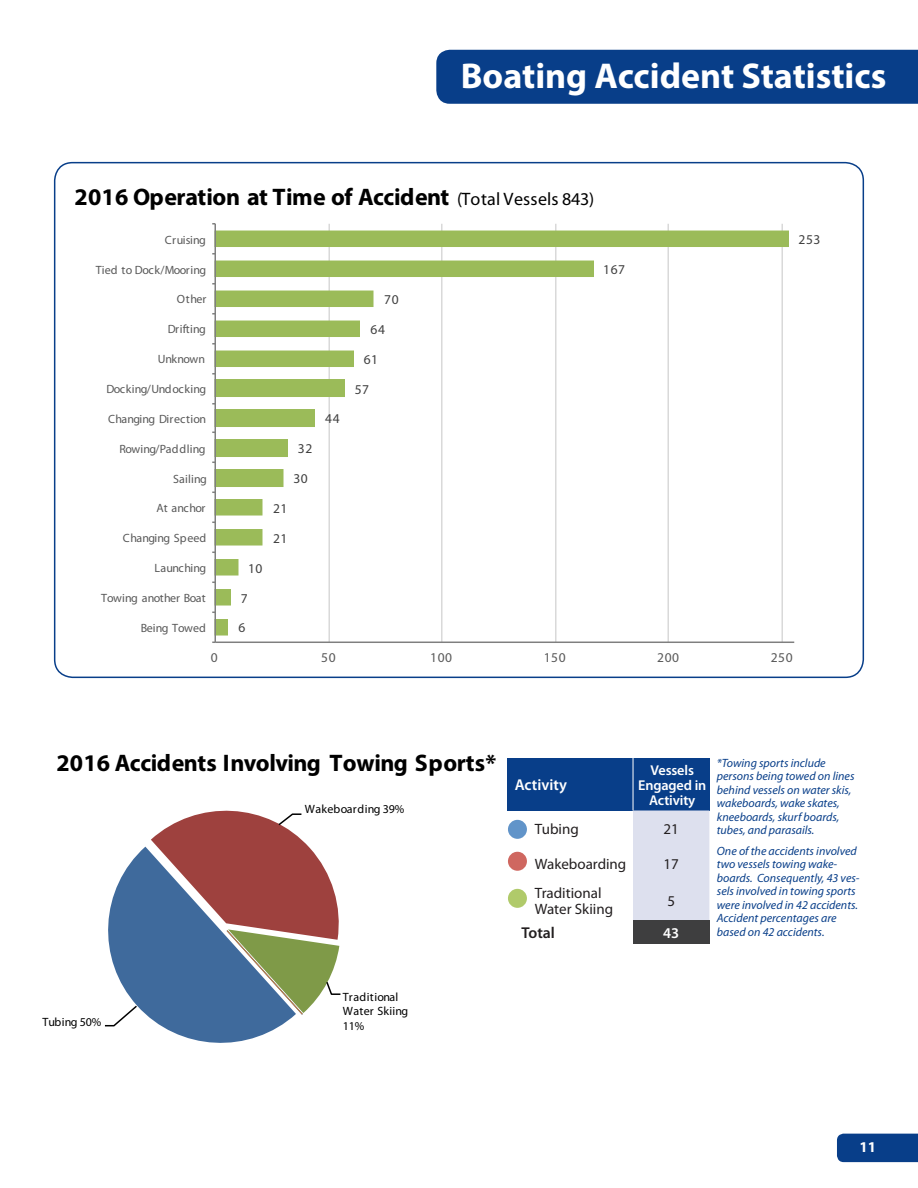
<style>
.page{position:relative;width:918px;height:1188px;background:#fff}
.page>*{position:absolute;margin:0;border:0;box-sizing:border-box;transform-origin:0 0}
.t1{font:700 36px "Myriad Pro";color:#fff}
.t2{font:700 24px "Myriad Pro";letter-spacing:-.015em;color:#000}
.t3{font:600 15.75px "Myriad Pro";color:#fff}
.t4{font:600 15.75px "Myriad Pro";color:#231f20}
.t5{font:15px/16.5px "Myriad Pro";color:#231f20}
.t6{font:700 15px "Myriad Pro";color:#fff}
.t7{font:600 15px "Myriad Pro";color:#fff}
.t8{font:600 14.25px/15px "Myriad Pro";letter-spacing:-.01em;color:#fff;text-align:center}
.t9{font:13.5px "Myriad Pro";letter-spacing:.045em;color:#404040}
.t10{font:13.5px "Myriad Pro";letter-spacing:.045em;color:#595959}
.t11{font:italic 12px/13.5px "Myriad Pro";color:#083e89}
.t12{font:12px "Myriad Pro";letter-spacing:.005em;color:#595959}
.t13{font:12px/13.5px "Myriad Pro";letter-spacing:.015em;color:#000}
.t14{font:12px "Myriad Pro";letter-spacing:-.02em;color:#595959}
.t15{font:12px "Myriad Pro";letter-spacing:-.015em;color:#595959}
.t16{font:12px "Myriad Pro";letter-spacing:-.005em;color:#000}
.t17{font:12px "Myriad Pro";letter-spacing:-.035em;color:#595959}
.s1{font-weight:400;font-size:18px}
</style>
<div class="page">
<div style="left:837px;top:1134px;width:81px;height:28px;background:#083e89"></div>
<div style="left:436px;top:50px;width:482px;height:54px;background:#083e89"></div>
<div style="left:508px;top:758px;width:125px;height:53px;background:#083e89"></div>
<div style="left:633px;top:758px;width:76px;height:53px;background:#083e89"></div>
<div style="left:633px;top:811px;width:76px;height:109px;background:#dde0ee"></div>
<div style="left:633px;top:920px;width:76px;height:24px;background:#3e3e3f"></div>
<hr style="left:633px;top:758px;width:1px;height:53px;background:#fff">
<div style="left:508px;top:820px;width:19px;height:19px;background:#6194c9;border-radius:50%"></div>
<div style="left:508px;top:852px;width:19px;height:19px;background:#cf6760;border-radius:50%"></div>
<div style="left:508px;top:889px;width:19px;height:19px;background:#b0ca6a;border-radius:50%"></div>
<hr style="left:328px;top:224px;width:2px;height:418px;background:#d9d9d9">
<hr style="left:441px;top:224px;width:1px;height:418px;background:#d9d9d9">
<hr style="left:555px;top:224px;width:1px;height:418px;background:#d9d9d9">
<hr style="left:668px;top:224px;width:1px;height:418px;background:#d9d9d9">
<hr style="left:782px;top:224px;width:1px;height:418px;background:#d9d9d9">
<svg style="left:216px;top:231px;width:573px;height:405px"></svg>
<hr style="left:215px;top:642px;width:579px;height:1px;background:#7f7f7f">
<hr style="left:214px;top:224px;width:2px;height:418px;background:#7f7f7f">
<svg style="left:104px;top:810px;width:237px;height:233px"></svg>
<h1 class="t1" style="left:461px;top:52px;width:427px">Boating Accident Statistics</h1>
<h2 class="t2" style="left:75px;top:181px;width:521px">2016 Operation at Time of Accident <span class="s1">(Total Vessels 843)</span></h2>
<p class="t12" style="left:165px;top:233px;width:43px">Cruising</p>
<p class="t12" style="left:96px;top:263px;width:112px">Tied to Dock/Mooring</p>
<p class="t12" style="left:177px;top:293px;width:31px">Other</p>
<p class="t12" style="left:168px;top:323px;width:40px">Drifting</p>
<p class="t17" style="left:158px;top:353px;width:49px">Unknown</p>
<p class="t12" style="left:106px;top:382px;width:101px">Docking/Undocking</p>
<p class="t12" style="left:108px;top:412px;width:100px">Changing Direction</p>
<p class="t12" style="left:119px;top:442px;width:88px">Rowing/Paddling</p>
<p class="t12" style="left:173px;top:472px;width:35px">Sailing</p>
<p class="t14" style="left:156px;top:502px;width:50px">At anchor</p>
<p class="t12" style="left:123px;top:532px;width:85px">Changing Speed</p>
<p class="t15" style="left:154px;top:562px;width:53px">Launching</p>
<p class="t14" style="left:101px;top:592px;width:106px">Towing another Boat</p>
<p class="t12" style="left:141px;top:621px;width:67px">Being Towed</p>
<p class="t9" style="left:248px;top:561px;width:16px">10</p>
<p class="t9" style="left:241px;top:591px;width:8px">7</p>
<p class="t9" style="left:239px;top:621px;width:8px">6</p>
<p class="t9" style="left:273px;top:501px;width:16px">21</p>
<p class="t9" style="left:273px;top:531px;width:16px">21</p>
<p class="t9" style="left:298px;top:441px;width:16px">32</p>
<p class="t9" style="left:293px;top:471px;width:16px">30</p>
<p class="t9" style="left:325px;top:412px;width:16px">44</p>
<p class="t9" style="left:384px;top:292px;width:16px">70</p>
<p class="t9" style="left:371px;top:322px;width:16px">64</p>
<p class="t9" style="left:364px;top:352px;width:16px">61</p>
<p class="t9" style="left:355px;top:382px;width:16px">57</p>
<p class="t9" style="left:603px;top:262px;width:23px">167</p>
<p class="t9" style="left:798px;top:232px;width:23px">253</p>
<p class="t10" style="left:211px;top:650px;width:8px">0</p>
<p class="t10" style="left:321px;top:650px;width:16px">50</p>
<p class="t10" style="left:430px;top:650px;width:23px">100</p>
<p class="t10" style="left:544px;top:650px;width:23px">150</p>
<p class="t10" style="left:657px;top:650px;width:23px">200</p>
<p class="t10" style="left:771px;top:650px;width:23px">250</p>
<h2 class="t2" style="left:56px;top:748px;width:441px">2016 Accidents Involving Towing Sports*</h2>
<p class="t13" style="left:305px;top:803px;width:101px">Wakeboarding 39%</p>
<p class="t3" style="left:515px;top:776px;width:54px">Activity</p>
<p class="t8" style="left:638px;top:762px;width:70px">Vessels<br>Engaged in<br>Activity</p>
<p class="t5" style="left:535px;top:821px;width:45px">Tubing</p>
<p class="t5" style="left:664px;top:821px;width:17px">21</p>
<p class="t5" style="left:535px;top:856px;width:93px">Wakeboarding</p>
<p class="t5" style="left:664px;top:856px;width:17px">17</p>
<p class="t5" style="left:535px;top:885px;width:80px">Traditional<br>Water Skiing</p>
<p class="t5" style="left:667px;top:893px;width:9px">5</p>
<p class="t4" style="left:521px;top:924px;width:35px">Total</p>
<p class="t7" style="left:663px;top:925px;width:18px">43</p>
<p class="t11" style="left:717px;top:756px;width:139px">*Towing sports include persons being towed on lines behind vessels on water skis, wakeboards, wake skates, kneeboards, skurf boards, tubes, and parasails.</p>
<p class="t11" style="left:717px;top:844px;width:144px">One of the accidents involved two vessels towing wake&shy;boards. Consequently, 43 ves&shy;sels involved in towing sports were involved in 42 accidents.<br>Accident percentages are based on 42 accidents.</p>
<p class="t16" style="left:42px;top:1015px;width:61px">Tubing 50%</p>
<p class="t13" style="left:343px;top:991px;width:67px">Traditional<br>Water Skiing</p>
<p class="t13" style="left:343px;top:1019px;width:23px">11%</p>
<p class="t6" style="left:859px;top:1137px;width:18px">11</p>
</div>
